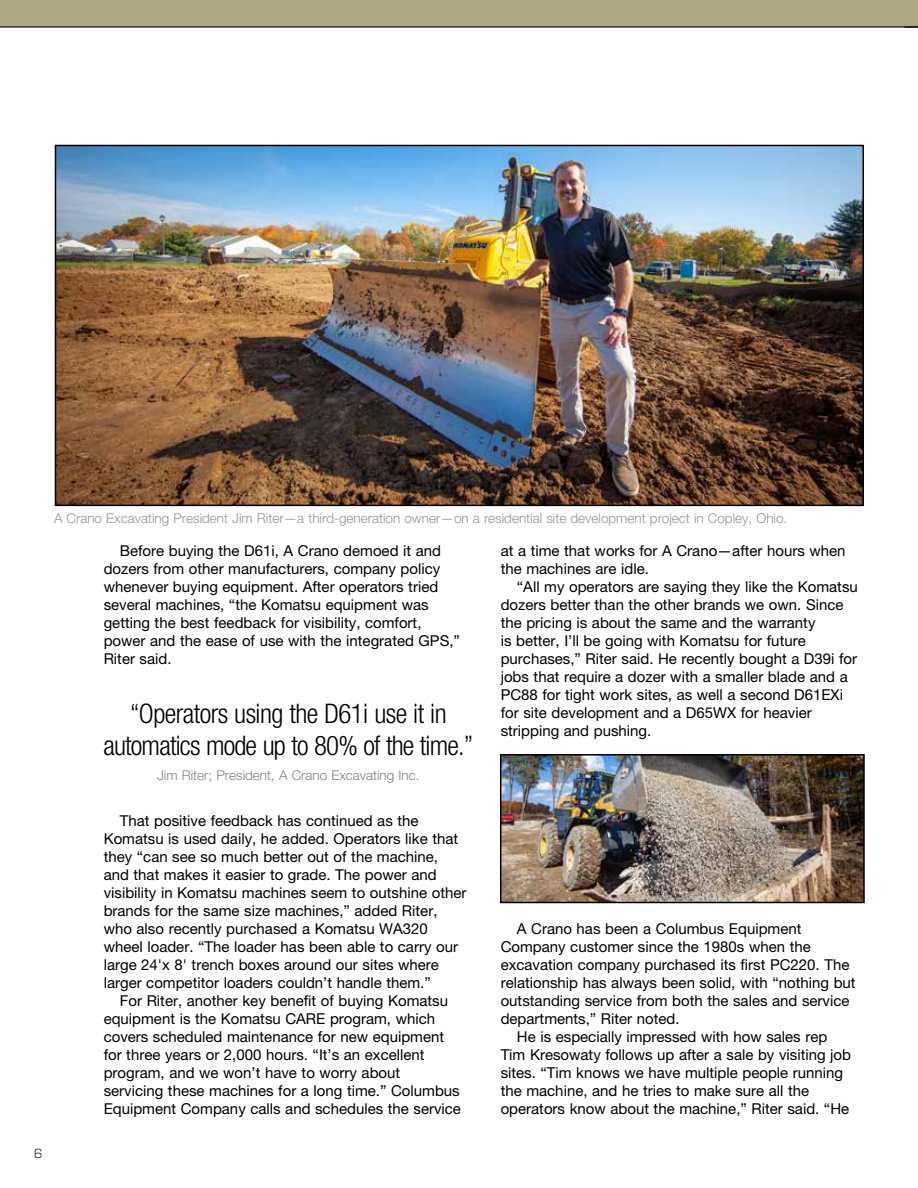
<style>
.page{position:relative;width:918px;height:1188px;background:#fff}
.page>*{position:absolute;margin:0;border:0;box-sizing:border-box;transform-origin:0 0}
.t1{font:300 condensed 27px/31.5px "Helvetica Neue LT Std";letter-spacing:-.025em;color:#000;text-align:center}
.t2{font:15px/18px "Helvetica Neue LT Std";color:#000}
.t3{font:300 13.5px "Helvetica Neue LT Std";color:#939598}
.t4{font:300 13.5px "Helvetica Neue LT Std";color:#808285}
.t5{font:300 13.5px "Eurostile Next LT Com";color:#000}
</style>
<div class="page">
<div style="left:0;top:0;width:918px;height:27px;background:#ada884"></div>
<hr style="left:0;top:26px;width:918px;height:2px;background:#000">
<svg style="left:904px;top:26px;width:14px;height:2px"></svg>
<img style="left:58px;top:148px;width:803px;height:355px">
<div style="left:55px;top:145px;width:809px;height:361px;border:2px solid #000"></div>
<img style="left:503px;top:757px;width:359px;height:143px">
<div style="left:500px;top:754px;width:365px;height:149px;border:2px solid #000"></div>
<p class="t3" style="left:54px;top:510px;width:735px">A Crano Excavating President Jim Riter—a third-generation owner—on a residential site development project in Copley, Ohio.</p>
<p class="t2" style="left:104px;top:542px;width:358px;text-indent:16px">Before buying the D61i, A Crano demoed it and dozers from other manufacturers, company policy whenever buying equipment. After operators tried several machines, “the Komatsu equipment was getting the best feedback for visibility, comfort, power and the ease of use with the integrated GPS,” Riter said.</p>
<h1 class="t1" style="left:103px;top:698px;width:372px">“Operators using the D61i use it in automatics mode up to 80% of the time.”</h1>
<p class="t4" style="left:157px;top:767px;width:264px">Jim Riter; President, A Crano Excavating Inc.</p>
<p class="t2" style="left:501px;top:542px;width:346px">at a time that works for A Crano—after hours when the machines are idle.</p>
<p class="t2" style="left:501px;top:578px;width:359px;text-indent:16px">“All my operators are saying they like the Komatsu dozers better than the other brands we own. Since the pricing is about the same and the warranty<br>is better, I’ll be going with Komatsu for future purchases,” Riter said. He recently bought a D39i for jobs that require a dozer with a smaller blade and a PC88 for tight work sites, as well a second D61EXi for site development and a D65WX for heavier stripping and pushing.</p>
<p class="t5" style="left:34px;top:1146px;width:10px">6</p>
<p class="t2" style="left:104px;top:812px;width:364px;text-indent:16px">That positive feedback has continued as the Komatsu is used daily, he added. Operators like that they “can see so much better out of the machine, and that makes it easier to grade. The power and visibility in Komatsu machines seem to outshine other brands for the same size machines,” added Riter, who also recently purchased a Komatsu WA320 wheel loader. “The loader has been able to carry our large 24'x 8' trench boxes around our sites where larger competitor loaders couldn’t handle them.”</p>
<p class="t2" style="left:104px;top:992px;width:359px;text-indent:16px">For Riter, another key benefit of buying Komatsu equipment is the Komatsu CARE program, which covers scheduled maintenance for new equipment for three years or 2,000 hours. “It’s an excellent program, and we won’t have to worry about servicing these machines for a long time.” Columbus Equipment Company calls and schedules the service</p>
<p class="t2" style="left:517px;top:920px;width:286px">A Crano has been a Columbus Equipment</p>
<p class="t2" style="left:501px;top:938px;width:312px">Company customer since the 1980s when the</p>
<p class="t2" style="left:501px;top:956px;width:350px">excavation company purchased its first PC220. The</p>
<p class="t2" style="left:501px;top:974px;width:356px">relationship has always been solid, with “nothing but</p>
<p class="t2" style="left:501px;top:992px;width:350px">outstanding service from both the sales and service</p>
<p class="t2" style="left:501px;top:1010px;width:180px">departments,” Riter noted.</p>
<p class="t2" style="left:517px;top:1028px;width:312px">He is especially impressed with how sales rep</p>
<p class="t2" style="left:501px;top:1046px;width:352px">Tim Kresowaty follows up after a sale by visiting job</p>
<p class="t2" style="left:501px;top:1064px;width:344px">sites. “Tim knows we have multiple people running</p>
<p class="t2" style="left:501px;top:1082px;width:310px">the machine, and he tries to make sure all the</p>
<p class="t2" style="left:501px;top:1100px;width:350px">operators know about the machine,” Riter said. “He</p>
</div>
